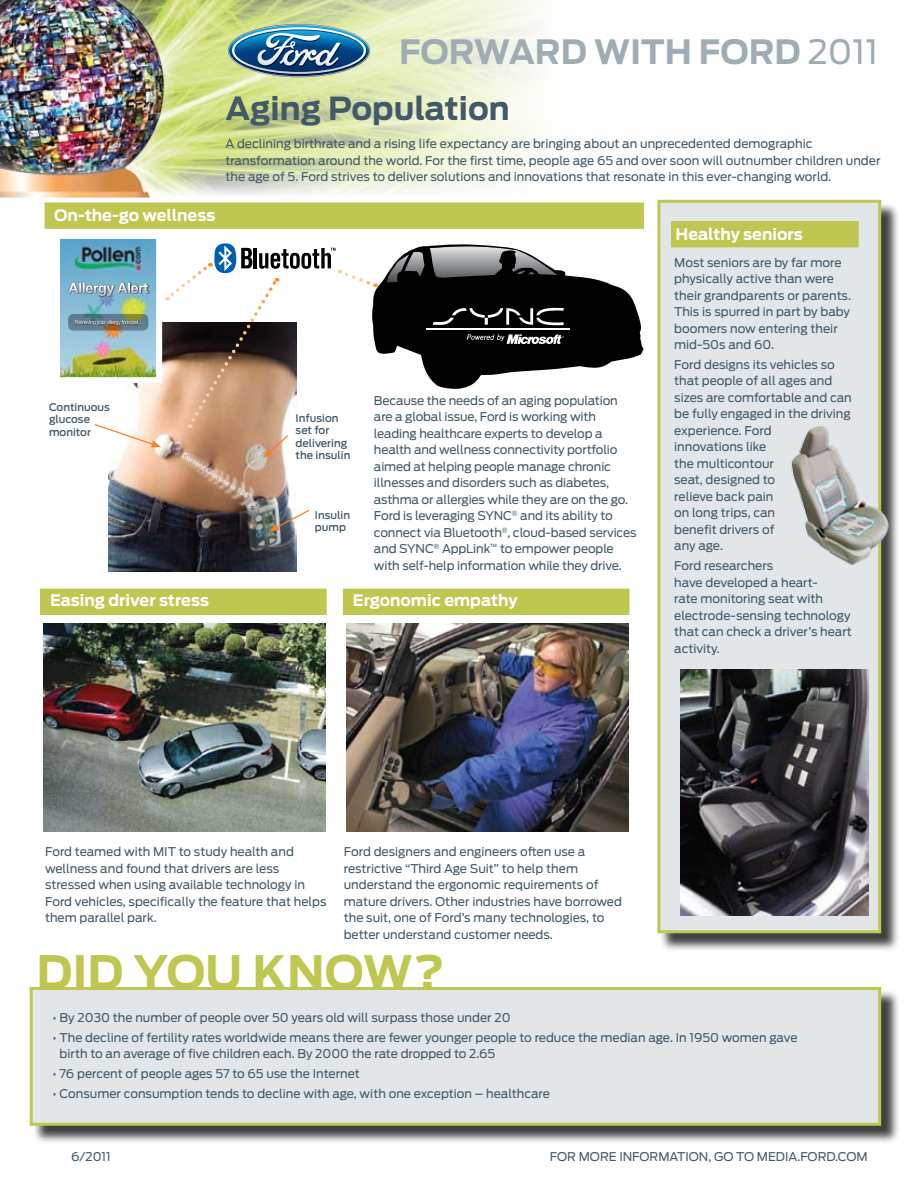
<style>
.page{position:relative;width:918px;height:1188px;background:#fff}
.page>*{position:absolute;margin:0;border:0;box-sizing:border-box;transform-origin:0 0}
.t1{font:700 45.75px "Ford Antenna";color:#bfc750}
.t2{font:700 33.3px "Ford Antenna";color:#a0acb3}
.t3{font:700 31.5px "Ford Antenna";letter-spacing:-.01em;color:#415968}
.t4{font:700 15.75px "Ford Antenna";color:#fff}
.t5{font:12px/16.5px "Ford Antenna";color:#415968}
.t6{font:500 10.5px/12.6px "Ford Antenna";color:#415968}
.s1{font-weight:400}
</style>
<div class="page">
<img style="left:174px;top:0;width:364px;height:196px">
<div style="left:32px;top:989px;width:868px;height:155px;background:#000;opacity:.75"></div>
<div style="left:30px;top:987px;width:851px;height:139px;background:#e2e6e8;border:3px solid #bfc750"></div>
<div style="left:660px;top:202px;width:240px;height:750px;background:#000;opacity:.75"></div>
<div style="left:657px;top:200px;width:224px;height:733px;background:#e2e6e8;border:3px solid #bfc750"></div>
<div style="left:672px;top:222px;width:186px;height:25px;background:#bfc750"></div>
<div style="left:671px;top:221px;width:188px;height:26px;border:2px solid #bfc750"></div>
<img style="left:681px;top:669px;width:187px;height:246px">
<img style="left:791px;top:410px;width:105px;height:171px">
<img style="left:0;top:0;width:174px;height:197px">
<img style="left:228px;top:24px;width:142px;height:53px">
<img style="left:44px;top:623px;width:281px;height:209px">
<img style="left:347px;top:623px;width:281px;height:209px">
<div style="left:41px;top:589px;width:285px;height:25px;background:#bfc750"></div>
<div style="left:40px;top:589px;width:287px;height:26px;border:2px solid #bfc750"></div>
<div style="left:344px;top:589px;width:285px;height:25px;background:#bfc750"></div>
<div style="left:343px;top:589px;width:287px;height:26px;border:2px solid #bfc750"></div>
<div style="left:45px;top:203px;width:598px;height:25px;background:#bfc750"></div>
<div style="left:45px;top:202px;width:599px;height:27px;border:2px solid #bfc750"></div>
<img style="left:108px;top:458px;width:189px;height:114px">
<svg style="left:269px;top:508px;width:41px;height:23px"></svg>
<svg style="left:60px;top:239px;width:584px;height:219px"></svg>
<h2 class="t2" style="left:399px;top:22px;width:481px">Forward with Ford <span class="s1">2011</span></h2>
<h3 class="t3" style="left:225px;top:80px;width:286px">Aging Population</h3>
<h3 class="t4" style="left:54px;top:201px;width:163px">On-the-go wellness</h3>
<p class="t5" style="left:225px;top:134px;width:657px">A declining birthrate and a rising life expectancy are bringing about an unprecedented demographic transformation around the world. For the first time, people age 65 and over soon will outnumber children under the age of 5. Ford strives to deliver solutions and innovations that resonate in this ever-changing world.</p>
<h3 class="t4" style="left:676px;top:220px;width:129px">Healthy seniors</h3>
<p class="t6" style="left:49px;top:399px;width:62px">Continuous glucose monitor</p>
<p class="t6" style="left:296px;top:410px;width:56px">Infusion set for delivering the insulin</p>
<p class="t6" style="left:315px;top:508px;width:37px">Insulin pump</p>
<p class="t5" style="left:374px;top:391px;width:264px">Because the needs of an aging population are a global issue, Ford is working with leading healthcare experts to develop a health and wellness connectivity portfolio aimed at helping people manage chronic illnesses and disorders such as diabetes, asthma or allergies while they are on the go.<br>Ford is leveraging SYNC<sup>®</sup> and its ability to connect via Bluetooth<sup>®</sup>, cloud-based services and SYNC<sup>®</sup> AppLink<sup>™</sup> to empower people with self-help information while they drive.</p>
<h3 class="t4" style="left:50px;top:586px;width:160px">Easing driver stress</h3>
<h3 class="t4" style="left:353px;top:586px;width:166px">Ergonomic empathy</h3>
<p class="t5" style="left:674px;top:253px;width:178px">Most seniors are by far more physically active than were their grandparents or parents.<br>This is spurred in part by baby boomers now entering their mid-50s and 60.</p>
<p class="t5" style="left:674px;top:355px;width:179px">Ford designs its vehicles so that people of all ages and sizes are comfortable and can be fully engaged in the driving experience. Ford<br>innovations like<br>the multicontour<br>seat, designed to<br>relieve back pain<br>on long trips, can<br>benefit drivers of<br>any age.</p>
<p class="t5" style="left:674px;top:556px;width:179px">Ford researchers<br>have developed a heart-<br>rate monitoring seat with electrode-sensing technology that can check a driver’s heart activity.</p>
<p class="t5" style="left:45px;top:843px;width:283px">Ford teamed with MIT to study health and wellness and found that drivers are less stressed when using available technology in Ford vehicles, specifically the feature that helps them parallel park.</p>
<p class="t5" style="left:344px;top:843px;width:280px">Ford designers and engineers often use a restrictive “Third Age Suit” to help them understand the ergonomic requirements of mature drivers. Other industries have borrowed the suit, one of Ford’s many technologies, to better understand customer needs.</p>
<h1 class="t1" style="left:36px;top:931px;width:410px">Did you know?</h1>
<p class="t5" style="left:53px;top:1008px;width:459px">• By 2030 the number of people over 50 years old will surpass those under 20</p>
<p class="t5" style="left:60px;top:1028px;width:739px;text-indent:-7px">• The decline of fertility rates worldwide means there are fewer younger people to reduce the median age. In 1950 women gave birth to an average of five children each. By 2000 the rate dropped to 2.65</p>
<p class="t5" style="left:53px;top:1064px;width:309px">• 76 percent of people ages 57 to 65 use the Internet</p>
<p class="t5" style="left:53px;top:1084px;width:499px">• Consumer consumption tends to decline with age, with one exception – healthcare</p>
<p class="t5" style="left:71px;top:1147px;width:41px">6/2011</p>
<p class="t5" style="left:550px;top:1147px;width:319px">for more i nformation, go to m edia.ford.com</p>
</div>
